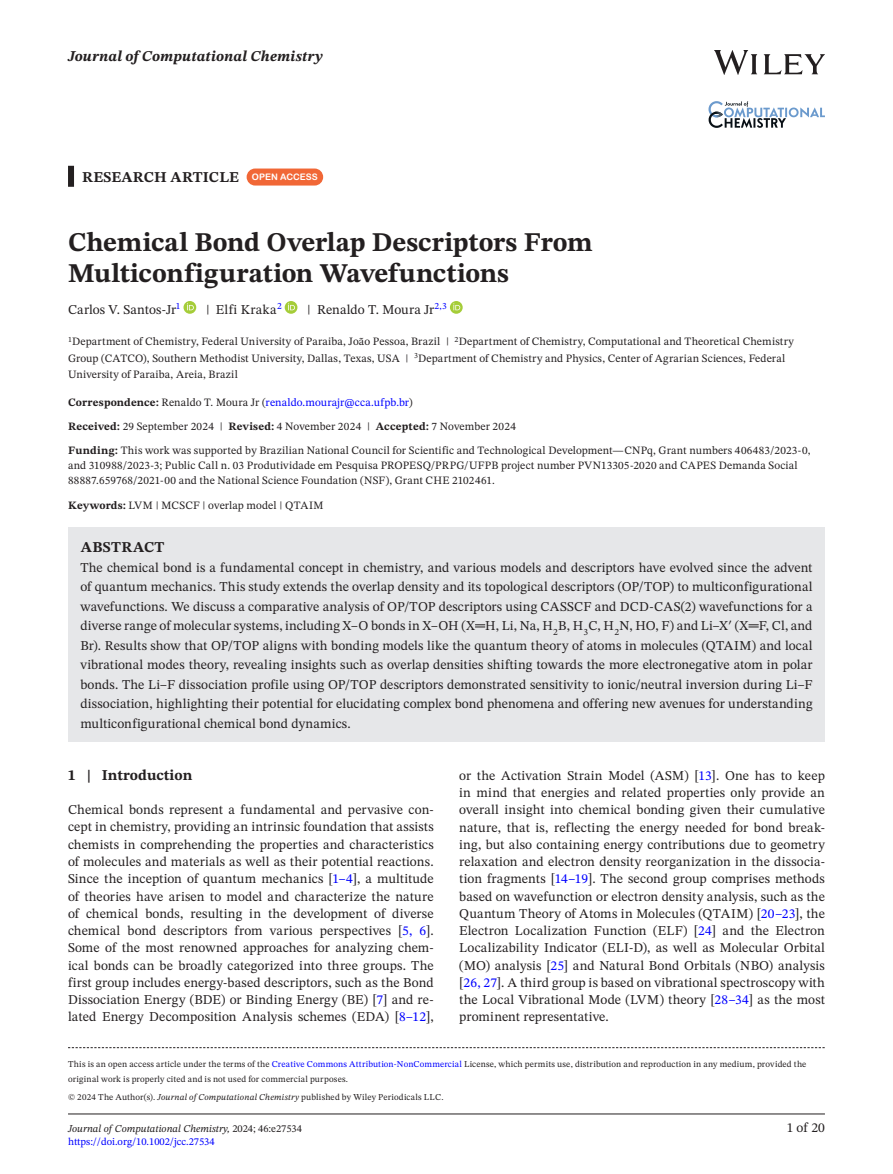
<style>
.page{position:relative;width:893px;height:1174px;background:#fff}
.page>*{position:absolute;margin:0;border:0;box-sizing:border-box;transform-origin:0 0}
.t1{font:700 27px/31.5px "STIX Two Text";color:#231f20}
.t2{font:700 15px "STIX Two Text";letter-spacing:.01em;color:#231f20}
.t3{font:italic 700 15px "STIX Two Text";letter-spacing:.005em;color:#231f20}
.t4{font:13.5px/17.2px "STIX Two Text";letter-spacing:.01em;color:#231f20;text-align:justify}
.t5{font:11.25px/16.5px "STIX Two Text";letter-spacing:.015em;color:#231f20}
.t6{font:italic 10.5px "STIX Two Text";color:#231f20}
.t7{font:10.5px "STIX Two Text";color:#00f}
.t8{font:9px/15px "STIX Two Text";letter-spacing:.02em;color:#231f20}
.s1{font-family:"Arial Rounded MT Bold";font-weight:400;font-size:9px;color:#fff}
.s2{font-weight:700}
.s3{color:#00f}
.s4{font-style:italic}
.s5{font-style:normal}
</style>
<div class="page">
<hr style="left:68px;top:1113px;width:757px;height:1px;background:#231f20">
<img style="left:714px;top:51px;width:111px;height:23px">
<svg style="left:708px;top:101px;width:117px;height:27px"></svg>
<div style="left:68px;top:166px;width:6px;height:21px;background:#231f20"></div>
<div style="left:68px;top:527px;width:757px;height:42px;background:#e6e7e9"></div>
<div style="left:68px;top:546px;width:757px;height:195px;background:#e6e7e9"></div>
<svg style="left:475px;top:624px;width:10px;height:3px"></svg>
<svg style="left:748px;top:624px;width:11px;height:3px"></svg>
<div style="left:247px;top:168px;width:76px;height:17px;background:#f16736;border-radius:9px"></div>
<svg style="left:183px;top:301px;width:13px;height:13px"></svg>
<svg style="left:187px;top:303px;width:7px;height:7px"></svg>
<svg style="left:285px;top:301px;width:12px;height:13px"></svg>
<svg style="left:288px;top:303px;width:7px;height:7px"></svg>
<svg style="left:450px;top:301px;width:13px;height:13px"></svg>
<svg style="left:453px;top:303px;width:7px;height:7px"></svg>
<svg style="left:68px;top:1047px;width:757px;height:1px"></svg>
<p class="t3" style="left:68px;top:46px;width:256px">Journal of Computational Chemistry</p>
<p class="t2" style="left:82px;top:166px;width:237px">RESEARCH ARTICLE <span class="s1">OPEN ACCESS</span></p>
<h1 class="t1" style="left:68px;top:227px;width:526px">Chemical Bond Overlap Descriptors From<br>Multiconfiguration Wavefunctions</h1>
<p class="t4" style="left:68px;top:300px;width:114px">Carlos V. Santos-Jr<sup>1</sup></p>
<p class="t4" style="left:206px;top:300px;width:77px">| Elfi Kraka<sup>2</sup></p>
<p class="t4" style="left:307px;top:300px;width:141px">| Renaldo T. Moura Jr<sup>2,3</sup></p>
<p class="t5" style="left:68px;top:333px;width:727px"><sup>1</sup>Department of Chemistry, Federal University of Paraiba, João Pessoa, Brazil | <sup>2</sup>Department of Chemistry, Computational and Theoretical Chemistry<br>Group (CATCO), Southern Methodist University, Dallas, Texas, USA | <sup>3</sup>Department of Chemistry and Physics, Center of Agrarian Sciences, Federal<br>University of Paraiba, Areia, Brazil</p>
<p class="t5" style="left:68px;top:390px;width:744px;line-height:24px"><span class="s2">Correspondence:</span> Renaldo T. Moura Jr (<span class="s3">renaldo.mourajr@cca.ufpb.br</span>)<br><span class="s2">Received:</span> 29 September 2024 | <span class="s2">Revised:</span> 4 November 2024 | <span class="s2">Accepted:</span> 7 November 2024<br><span class="s2">Funding:</span> This work was supported by Brazilian National Council for Scientific and Technological Development—CNPq, Grant numbers 406483/2023-0,</p>
<p class="t5" style="left:68px;top:458px;width:731px;line-height:15px">and 310988/2023-3; Public Call n. 03 Produtividade em Pesquisa PROPESQ/PRPG/UFPB project number PVN13305-2020 and CAPES Demanda Social<br>88887.659768/2021-00 and the National Science Foundation (NSF), Grant CHE 2102461.</p>
<p class="t5" style="left:68px;top:497px;width:257px"><span class="s2">Keywords:</span> LVM | MCSCF | overlap model | QTAIM</p>
<p class="t2" style="left:81px;top:536px;width:85px">ABSTRACT</p>
<p class="t4" style="left:80px;top:557px;width:734px;line-height:19.5px">The chemical bond is a fundamental concept in chemistry, and various models and descriptors have evolved since the advent of quantum mechanics. This study extends the overlap density and its topological descriptors (OP/TOP) to multiconfigurational wavefunctions. We discuss a comparative analysis of OP/TOP descriptors using CASSCF and DCD-CAS(2) wavefunctions for a diverse range of molecular systems, including X–O bonds in X–OH (X H, Li, Na, H<sub>2</sub>B, H<sub>3</sub>C, H<sub>2</sub>N, HO, F) and Li–X′ (X F, Cl, and Br). Results show that OP/TOP aligns with bonding models like the quantum theory of atoms in molecules (QTAIM) and local vibrational modes theory, revealing insights such as overlap densities shifting towards the more electronegative atom in polar bonds. The Li–F dissociation profile using OP/TOP descriptors demonstrated sensitivity to ionic/neutral inversion during Li–F dissociation, highlighting their potential for elucidating complex bond phenomena and offering new avenues for understanding multiconfigurational chemical bond dynamics.</p>
<p class="t2" style="left:68px;top:764px;width:126px">1 | Introduction</p>
<p class="t4" style="left:68px;top:801px;width:367px">Chemical bonds represent a fundamental and pervasive con&shy;cept in chemistry, providing an intrinsic foundation that assists chemists in comprehending the properties and characteristics of molecules and materials as well as their potential reactions.<br>Since the inception of quantum mechanics [<span class="s3">1–4</span>], a multitude of theories have arisen to model and characterize the nature of chemical bonds, resulting in the development of diverse chemical bond descriptors from various perspectives [<span class="s3">5, 6</span>].<br>Some of the most renowned approaches for analyzing chem&shy;ical bonds can be broadly categorized into three groups. The first group includes energy-based descriptors, such as the Bond Dissociation Energy (BDE) or Binding Energy (BE) [<span class="s3">7</span>] and re&shy;lated Energy Decomposition Analysis schemes (EDA) [<span class="s3">8–12</span>],</p>
<p class="t4" style="left:459px;top:766px;width:367px">or the Activation Strain Model (ASM) [<span class="s3">13</span>]. One has to keep in mind that energies and related properties only provide an overall insight into chemical bonding given their cumulative nature, that is, reflecting the energy needed for bond break&shy;ing, but also containing energy contributions due to geometry relaxation and electron density reorganization in the dissocia&shy;tion fragments [<span class="s3">14–19</span>]. The second group comprises methods based on wavefunction or electron density analysis, such as the Quantum Theory of Atoms in Molecules (QTAIM) [<span class="s3">20–23</span>], the Electron Localization Function (ELF) [<span class="s3">24</span>] and the Electron Localizability Indicator (ELI-D), as well as Molecular Orbital (MO) analysis [<span class="s3">25</span>] and Natural Bond Orbitals (NBO) analysis [<span class="s3">26, 27</span>]. A third group is based on vibrational spectroscopy with the Local Vibrational Mode (LVM) theory [<span class="s3">28–34</span>] as the most prominent representative.</p>
<p class="t8" style="left:68px;top:1056px;width:740px">This is an open access article under the terms of the <span class="s3">Creative Commons Attribution-NonCommercial</span> License, which permits use, distribution and reproduction in any medium, provided the original work is properly cited and is not used for commercial purposes.</p>
<p class="t8" style="left:68px;top:1089px;width:377px">© 2024 The Author(s). <span class="s4">Journal of Computational Chemistry</span> published by Wiley Periodicals LLC.</p>
<p class="t6" style="left:68px;top:1121px;width:235px">Journal of Computational Chemistry, <span class="s5">2024; 46:e27534</span></p>
<p class="t4" style="left:787px;top:1119px;width:40px">1 of 20</p>
<p class="t7" style="left:68px;top:1134px;width:148px">https://doi.org/10.1002/jcc.27534</p>
</div>
